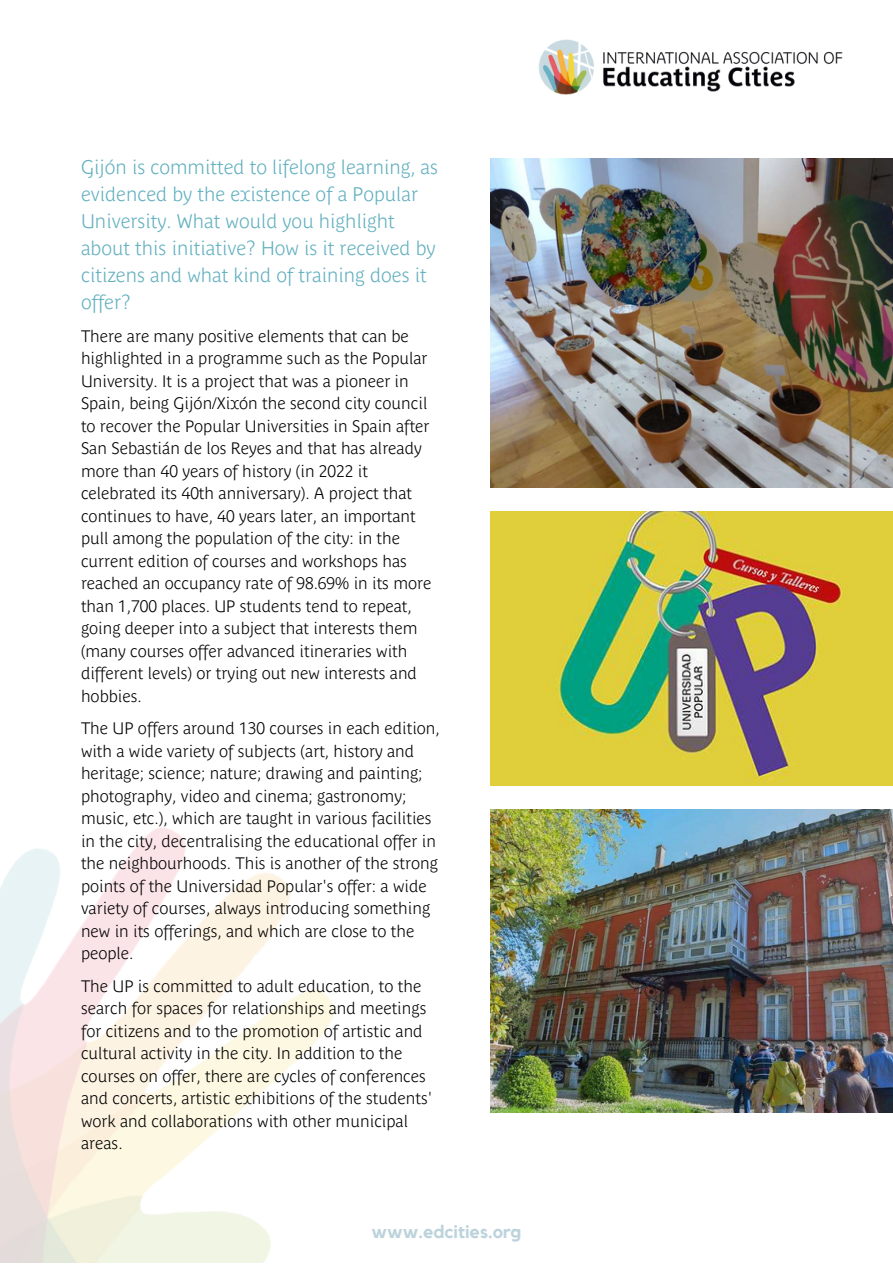
<style>
.page{position:relative;width:893px;height:1264px;background:#fff}
.page>*{position:absolute;margin:0;border:0;box-sizing:border-box;transform-origin:0 0}
.t1{font:700 19.5px/26.8px "Parisine Plus Std Clair";color:#62b0bf}
.t2{font:700 18px "Kollektif";color:#bdd3db}
.t3{font:700 16.5px/22.5px "Parisine Plus Std Clair";color:#000}
</style>
<div class="page">
<img style="left:0;top:785px;width:518px;height:477px">
<img style="left:490px;top:158px;width:402px;height:330px">
<img style="left:490px;top:809px;width:402px;height:303px">
<img style="left:490px;top:511px;width:402px;height:274px">
<img style="left:538px;top:39px;width:305px;height:56px">
<p class="t1" style="left:81px;top:152px;width:359px">Gijón is committed to lifelong learning, as evidenced by the existence of a Popular University. What would you highlight about this initiative? How is it received by citizens and what kind of training does it offer?</p>
<p class="t3" style="left:81px;top:323px;width:352px">There are many positive elements that can be highlighted in a programme such as the Popular University. It is a project that was a pioneer in Spain, being Gijón/Xixón the second city council to recover the Popular Universities in Spain after San Sebastián de los Reyes and that has already more than 40 years of history (in 2022 it celebrated its 40th anniversary). A project that continues to have, 40 years later, an important pull among the population of the city: in the current edition of courses and workshops has reached an occupancy rate of 98.69% in its more than 1,700 places. UP students tend to repeat, going deeper into a subject that interests them (many courses offer advanced itineraries with different levels) or trying out new interests and hobbies.</p>
<p class="t3" style="left:81px;top:715px;width:360px">The UP offers around 130 courses in each edition, with a wide variety of subjects (art, history and heritage; science; nature; drawing and painting; photography, video and cinema; gastronomy; music, etc.), which are taught in various facilities in the city, decentralising the educational offer in the neighbourhoods. This is another of the strong points of the Universidad Popular's offer: a wide variety of courses, always introducing something new in its offerings, and which are close to the people.</p>
<p class="t3" style="left:81px;top:973px;width:352px">The UP is committed to adult education, to the search for spaces for relationships and meetings for citizens and to the promotion of artistic and cultural activity in the city. In addition to the courses on offer, there are cycles of conferences and concerts, artistic exhibitions of the students' work and collaborations with other municipal areas.</p>
<p class="t2" style="left:371px;top:1223px;width:151px">www.edcities.org</p>
</div>
